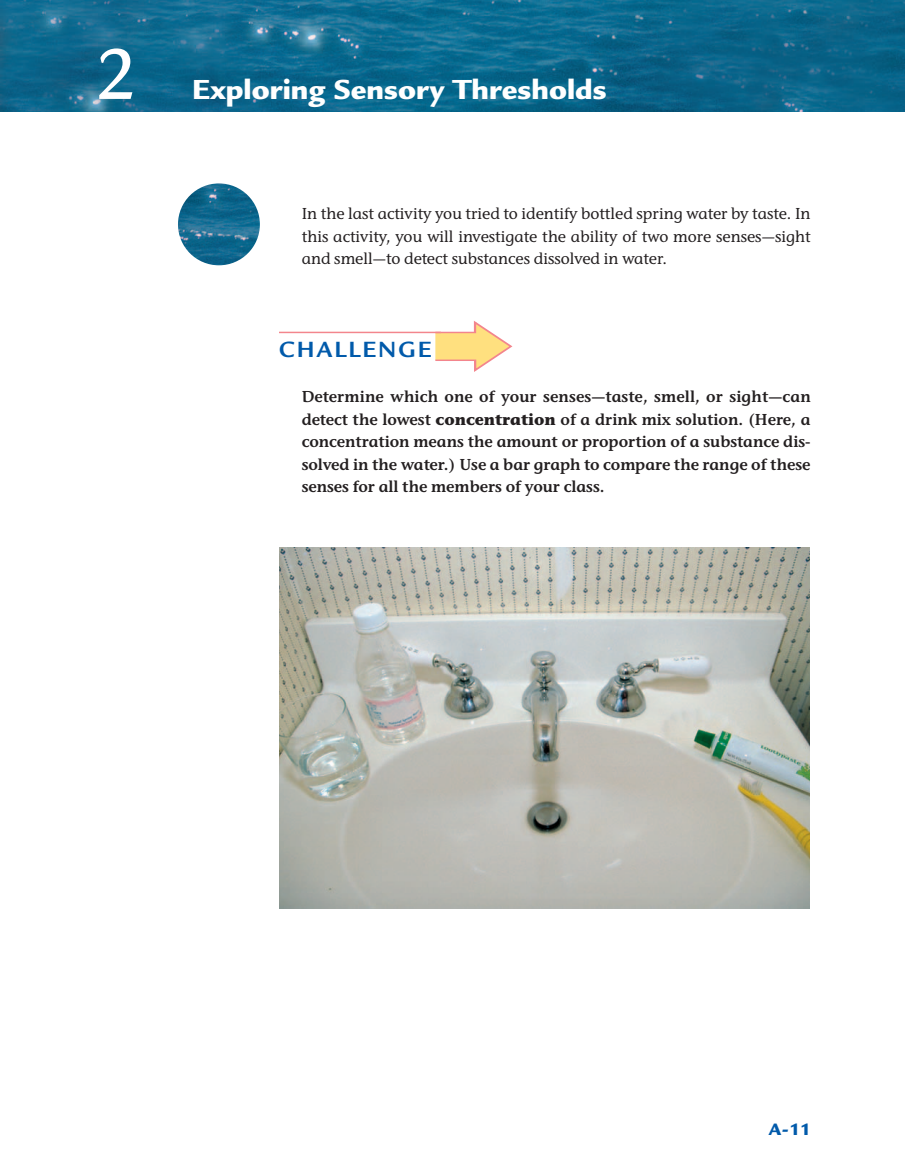
<style>
.page{position:relative;width:905px;height:1175px;background:#fff}
.page>*{position:absolute;margin:0;border:0;box-sizing:border-box;transform-origin:0 0}
.t1{font:500 78px "Legacy Sans";color:#fff}
.t2{font:900 30px "Legacy Sans";color:#fff}
.t3{font:700 24px "Legacy Sans";letter-spacing:.085em;color:#015aaa}
.t4{font:900 18px "Legacy Sans";color:#015aaa}
.t5{font:15.75px/22.5px "Stone Inf ITC Semi";color:#231f20;text-align:justify}
.t6{font:500 15.75px/22.5px "Stone Inf ITC";color:#231f20;text-align:justify}
.s1{font-family:"Stone Inf ITC";font-weight:700}
</style>
<div class="page">
<img style="left:0;top:0;width:904px;height:112px">
<img style="left:178px;top:183px;width:82px;height:82px">
<svg style="left:433px;top:321px;width:80px;height:51px"></svg>
<hr style="left:279px;top:331px;width:162px;height:2px;background:#f3858d">
<img style="left:279px;top:548px;width:530px;height:360px">
<h1 class="t1" style="left:94px;top:45px;width:44px">2</h1>
<h2 class="t2" style="left:192px;top:79px;width:416px">Exploring Sensory Thresholds</h2>
<p class="t6" style="left:302px;top:204px;width:510px">In the last activity you tried to identify bottled spring water by taste. In this activity, you will investigate the ability of two more senses—sight and smell—to detect substances dissolved in water.</p>
<h3 class="t3" style="left:279px;top:341px;width:154px">CHALLENGE</h3>
<p class="t5" style="left:302px;top:387px;width:510px">Determine which one of your senses—taste, smell, or sight—can detect the lowest <span class="s1">concentration</span> of a drink mix solution. (Here, a concentration means the amount or proportion of a substance dis&shy;solved in the water.) Use a bar graph to compare the range of these senses for all the members of your class.</p>
<p class="t4" style="left:768px;top:1122px;width:43px">A-11</p>
</div>
